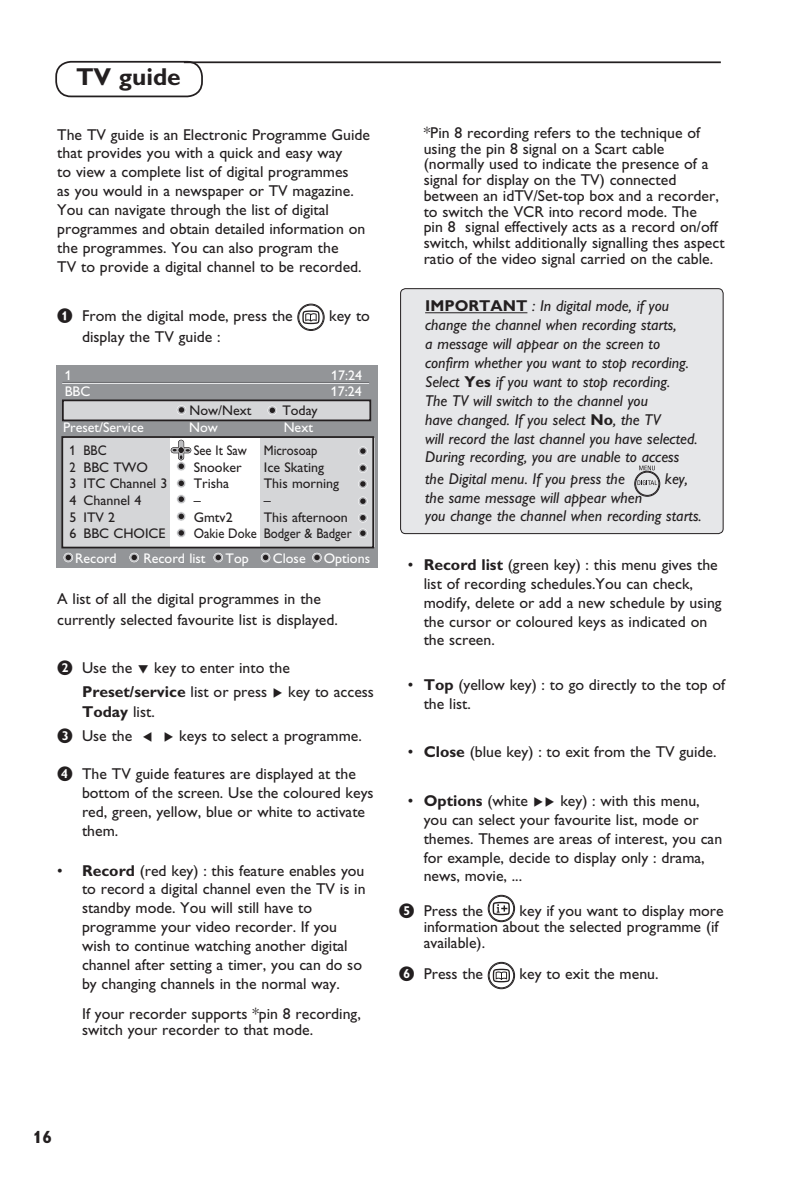
<style>
.page{position:relative;width:797px;height:1194px;background:#fff}
.page>*{position:absolute;margin:0;border:0;box-sizing:border-box;transform-origin:0 0}
.t1{font:700 24.5px "Gill Alt One";color:#231f20}
.t2{font:700 17.5px "Gill Alt One";color:#231f20}
.t3{font:15.75px/18.9px "Gill Alt One";color:#231f20}
.t4{font:italic 15.75px/18.9px "Gill Alt One";color:#231f20}
.t5{font:14px "Gill Alt One";color:#231f20}
.t6{font:14px "Gill Alt One";color:#fff}
.t7{font:14px "Gill Alt One";color:#231f20;scale:.9 1}
.s1{font-family:"Philips DFU"}
.s2{font-weight:700}
.s3{font-weight:700;font-style:normal}
</style>
<div class="page">
<svg style="left:55px;top:60px;width:149px;height:36px"></svg>
<hr style="left:184px;top:61px;width:536px;height:2px;background:#231f20">
<div style="left:297px;top:304px;width:27px;height:27px;border:1px solid #231f20;border-radius:50%"></div>
<div style="left:298px;top:304px;width:26px;height:26px;border:1px solid #231f20;border-radius:50%"></div>
<svg style="left:302px;top:310px;width:17px;height:14px"></svg>
<div style="left:56px;top:366px;width:321px;height:202px;background:#939598"></div>
<hr style="left:62px;top:382px;width:307px;height:1px;background:#6c6d70">
<div style="left:63px;top:437px;width:108px;height:110px;background:#d5d6d8"></div>
<div style="left:170px;top:438px;width:90px;height:108px;background:#fff"></div>
<hr style="left:62px;top:383px;width:307px;height:1px;background:#e6e7e9">
<svg style="left:177px;top:479px;width:9px;height:9px"></svg>
<svg style="left:63px;top:552px;width:10px;height:10px"></svg>
<svg style="left:171px;top:439px;width:20px;height:32px"></svg>
<svg style="left:177px;top:494px;width:9px;height:10px"></svg>
<svg style="left:177px;top:512px;width:9px;height:9px"></svg>
<div style="left:63px;top:400px;width:307px;height:20px;background:#d5d6d8"></div>
<div style="left:62px;top:399px;width:309px;height:22px;border:2px solid #231f20"></div>
<svg style="left:177px;top:405px;width:9px;height:10px"></svg>
<div style="left:259px;top:438px;width:115px;height:108px;background:#d5d6d8"></div>
<div style="left:61px;top:436px;width:313px;height:112px;border:2px solid #231f20"></div>
<svg style="left:267px;top:405px;width:10px;height:10px"></svg>
<svg style="left:177px;top:528px;width:9px;height:10px"></svg>
<svg style="left:358px;top:463px;width:9px;height:10px"></svg>
<svg style="left:358px;top:446px;width:9px;height:10px"></svg>
<svg style="left:358px;top:479px;width:9px;height:10px"></svg>
<svg style="left:358px;top:496px;width:9px;height:10px"></svg>
<svg style="left:358px;top:513px;width:9px;height:9px"></svg>
<svg style="left:358px;top:528px;width:9px;height:10px"></svg>
<svg style="left:129px;top:552px;width:10px;height:10px"></svg>
<svg style="left:213px;top:552px;width:10px;height:10px"></svg>
<svg style="left:261px;top:552px;width:9px;height:10px"></svg>
<svg style="left:312px;top:552px;width:10px;height:10px"></svg>
<div style="left:400px;top:288px;width:324px;height:245px;background:#e6e7e9"></div>
<hr style="left:425px;top:312px;width:102px;height:1px;background:#231f20">
<svg style="left:639px;top:465px;width:16px;height:5px"></svg>
<svg style="left:637px;top:480px;width:20px;height:5px"></svg>
<div style="left:634px;top:471px;width:26px;height:25px;border:1px solid #231f20;border-radius:50%"></div>
<div style="left:635px;top:471px;width:24px;height:25px;border:1px solid #231f20;border-radius:50%"></div>
<div style="left:488px;top:895px;width:27px;height:26px;border:1px solid #231f20;border-radius:50%"></div>
<div style="left:488px;top:895px;width:26px;height:26px;border:1px solid #231f20;border-radius:50%"></div>
<svg style="left:492px;top:901px;width:18px;height:14px"></svg>
<div style="left:488px;top:962px;width:27px;height:27px;border:1px solid #231f20;border-radius:50%"></div>
<div style="left:488px;top:962px;width:26px;height:26px;border:1px solid #231f20;border-radius:50%"></div>
<svg style="left:493px;top:968px;width:17px;height:14px"></svg>
<h1 class="t1" style="left:76px;top:62px;width:106px">TV guide</h1>
<p class="t3" style="left:57px;top:125px;width:314px">The TV guide is an Electronic Programme Guide that provides you with a quick and easy way<br>to view a complete list of digital programmes<br>as you would in a newspaper or TV magazine.<br>You can navigate through the list of digital programmes and obtain detailed information on the programmes. You can also program the<br>TV to provide a digital channel to be recorded.</p>
<p class="t3" style="left:57px;top:306px;width:237px"><span class="s1">&amp;</span> From the digital mode, press the</p>
<p class="t3" style="left:329px;top:306px;width:42px">key to</p>
<p class="t3" style="left:82px;top:327px;width:140px">display the TV guide :</p>
<p class="t6" style="left:65px;top:367px;width:8px">1</p>
<p class="t6" style="left:331px;top:367px;width:33px">17:24</p>
<p class="t6" style="left:65px;top:383px;width:27px">BBC</p>
<p class="t6" style="left:331px;top:383px;width:33px">17:24</p>
<p class="t5" style="left:189px;top:402px;width:63px">Now/Next</p>
<p class="t5" style="left:282px;top:402px;width:37px">Today</p>
<p class="t6" style="left:63px;top:419px;width:82px">Preset/Service</p>
<p class="t6" style="left:189px;top:419px;width:30px">Now</p>
<p class="t6" style="left:284px;top:419px;width:31px">Next</p>
<p class="t7" style="left:69px;top:442px;width:43px">1 BBC</p>
<p class="t7" style="left:194px;top:442px;width:139px">See It Saw Microsoap</p>
<p class="t7" style="left:69px;top:459px;width:89px">2 BBC TWO</p>
<p class="t5" style="left:194px;top:459px;width:49px">Snooker</p>
<p class="t5" style="left:264px;top:459px;width:62px">Ice Skating</p>
<p class="t5" style="left:69px;top:475px;width:100px">3 ITC Channel 3</p>
<p class="t5" style="left:194px;top:475px;width:37px">Trisha</p>
<p class="t5" style="left:264px;top:475px;width:77px">This morning</p>
<p class="t5" style="left:69px;top:492px;width:73px">4 Channel 4</p>
<p class="t5" style="left:194px;top:492px;width:8px">–</p>
<p class="t5" style="left:264px;top:492px;width:8px">–</p>
<p class="t5" style="left:69px;top:509px;width:47px">5 ITV 2</p>
<p class="t5" style="left:194px;top:509px;width:40px">Gmtv2</p>
<p class="t5" style="left:264px;top:509px;width:86px">This afternoon</p>
<p class="t5" style="left:69px;top:525px;width:98px">6 BBC CHOICE</p>
<p class="t7" style="left:194px;top:525px;width:177px">Oakie Doke Bodger &amp; Badger</p>
<p class="t6" style="left:75px;top:550px;width:43px">Record</p>
<p class="t6" style="left:143px;top:550px;width:64px">Record list</p>
<p class="t6" style="left:226px;top:550px;width:25px">Top</p>
<p class="t6" style="left:273px;top:550px;width:34px">Close</p>
<p class="t6" style="left:324px;top:550px;width:48px">Options</p>
<p class="t3" style="left:57px;top:588px;width:282px;line-height:20.7px">A list of all the digital programmes in the currently selected favourite list is displayed.</p>
<p class="t3" style="left:82px;top:655px;width:293px;line-height:23.8px;text-indent:-25px"><span class="s1">é</span> Use the <span class="s1">ï</span> key to enter into the<br><span class="s2">Preset/service</span> list or press <span class="s1">Æ</span> key to access</p>
<p class="t3" style="left:57px;top:700px;width:306px;line-height:23.8px;text-indent:25px"><span class="s2">Today</span> list.<br><span class="s1">“</span> Use the <span class="s1">Í Æ</span> keys to select a programme.</p>
<p class="t3" style="left:82px;top:764px;width:293px;text-indent:-25px"><span class="s1">‘</span> The TV guide features are displayed at the bottom of the screen. Use the coloured keys red, green, yellow, blue or white to activate them.</p>
<p class="t3" style="left:82px;top:860px;width:285px;text-indent:-25px">• <span class="s2">Record</span> (red key) : this feature enables you to record a digital channel even the TV is in standby mode. You will still have to programme your video recorder. If you wish to continue watching another digital channel after setting a timer, you can do so by changing channels in the normal way.</p>
<p class="t3" style="left:82px;top:1005px;width:280px;line-height:15.8px">If your recorder supports *pin 8 recording, switch your recorder to that mode.</p>
<p class="t3" style="left:424px;top:125px;width:302px;line-height:15.8px">*Pin 8 recording refers to the technique of using the pin 8 signal on a Scart cable (normally used to indicate the presence of a signal for display on the TV) connected between an idTV/Set-top box and a recorder, to switch the VCR into record mode. The<br>pin 8 signal effectively acts as a record on/off switch, whilst additionally signalling thes aspect ratio of the video signal carried on the cable.</p>
<p class="t4" style="left:425px;top:296px;width:274px"><span class="s3">IMPORTANT</span> : In digital mode, if you change the channel when recording starts,<br>a message will appear on the screen to confirm whether you want to stop recording.<br>Select <span class="s3">Yes</span> if you want to stop recording.<br>The TV will switch to the channel you<br>have changed. If you select <span class="s3">No</span>, the TV<br>will record the last channel you have selected.<br>During recording, you are unable to access</p>
<p class="t4" style="left:425px;top:469px;width:201px">the Digital menu. If you press the</p>
<p class="t4" style="left:664px;top:469px;width:25px">key,</p>
<p class="t4" style="left:425px;top:488px;width:278px">the same message will appear when<br>you change the channel when recording starts.</p>
<p class="t3" style="left:424px;top:555px;width:299px;text-indent:-16px">• <span class="s2">Record list</span> (green key) : this menu gives the list of recording schedules.You can check, modify, delete or add a new schedule by using the cursor or coloured keys as indicated on the screen.</p>
<p class="t3" style="left:424px;top:675px;width:303px;text-indent:-16px">• <span class="s2">Top</span> (yellow key) : to go directly to the top of the list.</p>
<p class="t3" style="left:407px;top:742px;width:310px">• <span class="s2">Close</span> (blue key) : to exit from the TV guide.</p>
<p class="t3" style="left:424px;top:791px;width:300px;text-indent:-16px">• <span class="s2">Options</span> (white <span class="s1">ÆÆ</span> key) : with this menu, you can select your favourite list, mode or themes. Themes are areas of interest, you can for example, decide to display only : drama, news, movie, ...</p>
<p class="t3" style="left:399px;top:901px;width:86px"><span class="s1">(</span> Press the</p>
<p class="t3" style="left:424px;top:902px;width:301px;line-height:15.8px;text-indent:96px">key if you want to display more information about the selected programme (if available).</p>
<p class="t3" style="left:399px;top:964px;width:86px"><span class="s1">§</span> Press the</p>
<p class="t3" style="left:519px;top:964px;width:140px">key to exit the menu.</p>
<p class="t2" style="left:33px;top:1126px;width:21px">16</p>
</div>
